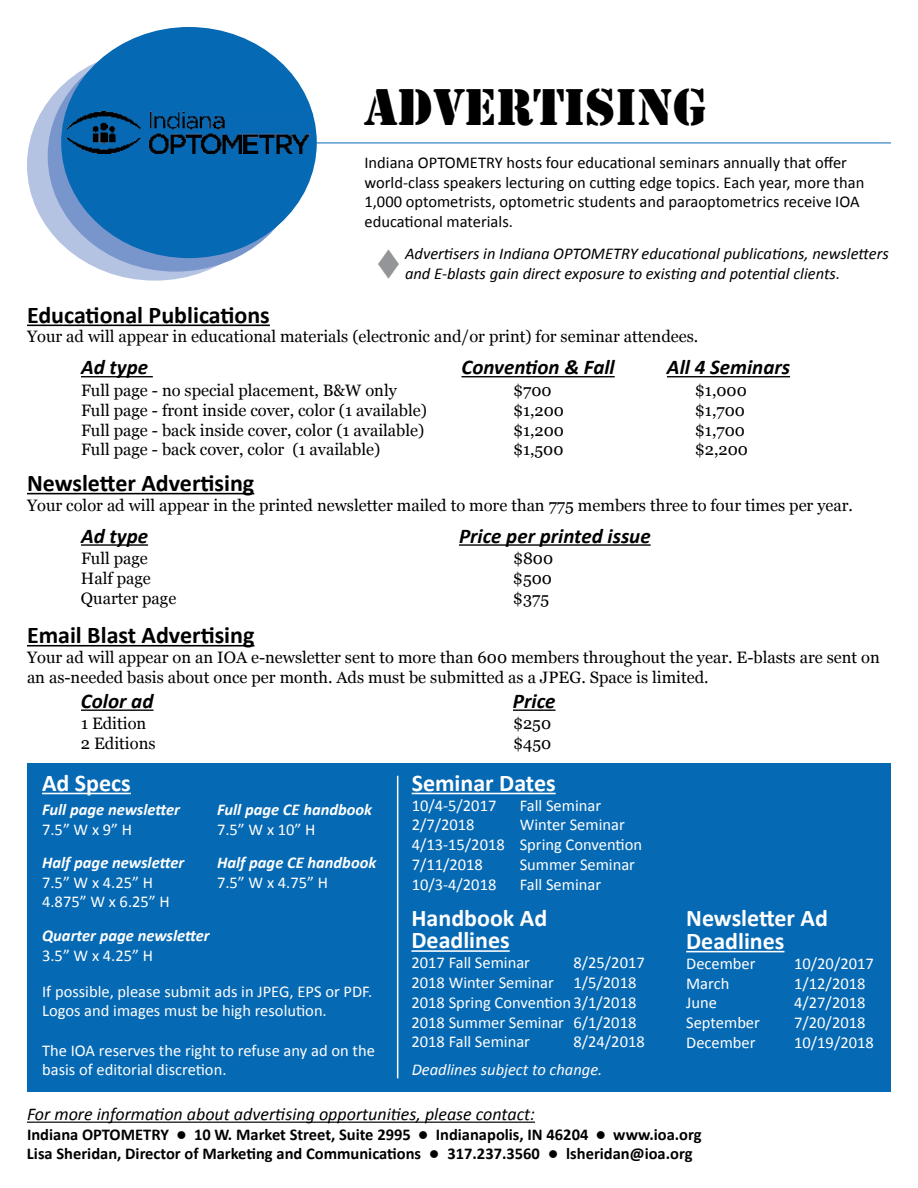
<style>
.page{position:relative;width:918px;height:1188px;background:#fff}
.page>*{position:absolute;margin:0;border:0;box-sizing:border-box;transform-origin:0 0}
.t1{font:48px "Stencil Std";color:#000}
.t2{font:700 24px "Calibri";color:#000}
.t3{font:700 24px/22.5px "Calibri";color:#fff}
.t4{font:italic 700 21px "Calibri";color:#000}
.t5{font:italic 18px "Calibri";color:#000}
.t6{font:16.5px/19.8px "Georgia";color:#000}
.t7{font:16.5px/19.8px "Calibri";color:#fff}
.t8{font:16.5px/19.5px "Calibri";color:#000}
.t9{font:700 16.5px/19.5px "Calibri";color:#000}
.t10{font:italic 16.5px "Calibri";color:#000}
.t11{font:italic 700 16.5px "Calibri";color:#fff}
.t12{font:italic 16.5px "Calibri";color:#fff}
.s1{color:#939598}
</style>
<div class="page">
<hr style="left:257px;top:143px;width:634px;height:1px;background:#0669b3">
<div style="left:27px;top:764px;width:864px;height:328px;background:#0669b3"></div>
<hr style="left:27px;top:325px;width:243px;height:1px;background:#000">
<hr style="left:81px;top:376px;width:72px;height:1px;background:#000">
<hr style="left:461px;top:376px;width:154px;height:1px;background:#000">
<hr style="left:667px;top:376px;width:123px;height:1px;background:#000">
<hr style="left:27px;top:493px;width:227px;height:1px;background:#000">
<hr style="left:81px;top:544px;width:67px;height:2px;background:#000">
<hr style="left:459px;top:544px;width:192px;height:2px;background:#000">
<hr style="left:27px;top:645px;width:227px;height:2px;background:#000">
<hr style="left:81px;top:710px;width:73px;height:1px;background:#000">
<hr style="left:513px;top:710px;width:43px;height:1px;background:#000">
<div style="left:27px;top:50px;width:256px;height:231px;background:#b5c3e3;border-radius:50%"></div>
<div style="left:48px;top:41px;width:255px;height:231px;background:#7895cc;border-radius:50%"></div>
<div style="left:61px;top:27px;width:256px;height:231px;background:#0669b3;border-radius:50%"></div>
<img style="left:67px;top:111px;width:242px;height:43px">
<hr style="left:27px;top:1122px;width:508px;height:1px;background:#000">
<hr style="left:412px;top:793px;width:144px;height:1px;background:#fff">
<hr style="left:686px;top:951px;width:98px;height:1px;background:#fff">
<hr style="left:411px;top:950px;width:99px;height:2px;background:#fff">
<hr style="left:42px;top:793px;width:89px;height:1px;background:#fff">
<hr style="left:397px;top:776px;width:1px;height:302px;background:#fff">
<h1 class="t1" style="left:364px;top:76px;width:344px">ADVERTISING</h1>
<p class="t8" style="left:364px;top:153px;width:501px">Indiana OPTOMETRY hosts four educational seminars annually that offer world-class speakers lecturing on cutting edge topics. Each year, more than 1,000 optometrists, optometric students and paraoptometrics receive IOA educational materials.</p>
<p class="t10" style="left:405px;top:243px;width:485px">Advertisers in Indiana OPTOMETRY educational publications, newsletters</p>
<p class="t10" style="left:375px;top:262px;width:466px"><span class="s1">▼</span> and E-blasts gain direct exposure to existing and potential clients.</p>
<h2 class="t2" style="left:27px;top:299px;width:244px">Educational Publications</h2>
<p class="t6" style="left:27px;top:327px;width:673px">Your ad will appear in educational materials (electronic and/or print) for seminar attendees.</p>
<p class="t4" style="left:81px;top:354px;width:69px">Ad type</p>
<p class="t4" style="left:461px;top:354px;width:155px">Convention &amp; Fall</p>
<p class="t4" style="left:667px;top:354px;width:125px">All 4 Seminars</p>
<p class="t6" style="left:81px;top:381px;width:317px">Full page - no special placement, B&amp;W only</p>
<p class="t6" style="left:513px;top:381px;width:40px">$700</p>
<p class="t6" style="left:695px;top:381px;width:54px">$1,000</p>
<p class="t6" style="left:81px;top:401px;width:347px">Full page - front inside cover, color (1 available)</p>
<p class="t6" style="left:513px;top:401px;width:53px">$1,200</p>
<p class="t6" style="left:695px;top:401px;width:52px">$1,700</p>
<p class="t6" style="left:81px;top:420px;width:345px">Full page - back inside cover, color (1 available)</p>
<p class="t6" style="left:513px;top:420px;width:53px">$1,200</p>
<p class="t6" style="left:695px;top:420px;width:52px">$1,700</p>
<p class="t6" style="left:81px;top:440px;width:301px">Full page - back cover, color (1 available)</p>
<p class="t6" style="left:513px;top:440px;width:52px">$1,500</p>
<p class="t6" style="left:695px;top:440px;width:55px">$2,200</p>
<h2 class="t2" style="left:27px;top:468px;width:229px">Newsletter Advertising</h2>
<p class="t6" style="left:27px;top:495px;width:828px">Your color ad will appear in the printed newsletter mailed to more than 775 members three to four times per year.</p>
<p class="t4" style="left:81px;top:522px;width:69px">Ad type</p>
<p class="t4" style="left:459px;top:522px;width:193px">Price per printed issue</p>
<p class="t6" style="left:81px;top:549px;width:68px">Full page</p>
<p class="t6" style="left:513px;top:549px;width:42px">$800</p>
<p class="t6" style="left:81px;top:569px;width:71px">Half page</p>
<p class="t6" style="left:513px;top:569px;width:41px">$500</p>
<p class="t6" style="left:81px;top:589px;width:97px">Quarter page</p>
<p class="t6" style="left:513px;top:589px;width:38px">$375</p>
<h2 class="t2" style="left:27px;top:620px;width:229px">Email Blast Advertising</h2>
<p class="t6" style="left:27px;top:648px;width:854px">Your ad will appear on an IOA e-newsletter sent to more than 600 members throughout the year. E-blasts are sent on an as-needed basis about once per month. Ads must be submitted as a JPEG. Space is limited.</p>
<p class="t4" style="left:81px;top:688px;width:74px">Color ad</p>
<p class="t4" style="left:513px;top:688px;width:44px">Price</p>
<p class="t6" style="left:81px;top:714px;width:67px">1 Edition</p>
<p class="t6" style="left:513px;top:714px;width:40px">$250</p>
<p class="t6" style="left:81px;top:734px;width:76px">2 Editions</p>
<p class="t6" style="left:513px;top:734px;width:40px">$450</p>
<h2 class="t3" style="left:42px;top:772px;width:90px">Ad Specs</h2>
<p class="t11" style="left:217px;top:799px;width:157px">Full page CE handbook</p>
<p class="t7" style="left:217px;top:819px;width:100px">7.5” W x 10” H</p>
<p class="t11" style="left:217px;top:852px;width:161px">Half page CE handbook</p>
<p class="t7" style="left:217px;top:872px;width:112px">7.5” W x 4.75” H</p>
<p class="t11" style="left:42px;top:799px;width:140px">Full page newsletter</p>
<p class="t7" style="left:42px;top:819px;width:92px">7.5” W x 9” H</p>
<p class="t11" style="left:42px;top:852px;width:144px">Half page newsletter</p>
<p class="t7" style="left:42px;top:872px;width:129px">7.5” W x 4.25” H<br>4.875” W x 6.25” H</p>
<p class="t11" style="left:42px;top:925px;width:169px">Quarter page newsletter</p>
<p class="t7" style="left:42px;top:945px;width:112px">3.5” W x 4.25” H</p>
<p class="t7" style="left:42px;top:982px;width:332px">If possible, please submit ads in JPEG, EPS or PDF.<br>Logos and images must be high resolution.</p>
<p class="t7" style="left:42px;top:1040px;width:334px">The IOA reserves the right to refuse any ad on the basis of editorial discretion.</p>
<h2 class="t3" style="left:412px;top:772px;width:145px">Seminar Dates</h2>
<p class="t7" style="left:412px;top:795px;width:86px">10/4-5/2017</p>
<p class="t7" style="left:520px;top:795px;width:83px">Fall Seminar</p>
<p class="t7" style="left:412px;top:815px;width:64px">2/7/2018</p>
<p class="t7" style="left:412px;top:815px;width:232px;text-indent:108px">Winter Seminar<br>4/13-15/2018 Spring Convention<br>7/11/2018</p>
<p class="t7" style="left:520px;top:855px;width:117px">Summer Seminar</p>
<p class="t7" style="left:412px;top:874px;width:86px">10/3-4/2018</p>
<p class="t7" style="left:520px;top:874px;width:83px">Fall Seminar</p>
<h2 class="t3" style="left:411px;top:907px;width:137px">Handbook Ad<br>Deadlines</h2>
<p class="t7" style="left:411px;top:953px;width:120px">2017 Fall Seminar</p>
<p class="t7" style="left:411px;top:953px;width:235px;text-indent:162px">8/25/2017<br>2018 Winter Seminar 1/5/2018<br>2018 Spring Convention 3/1/2018<br>2018 Summer Seminar 6/1/2018<br>2018 Fall Seminar</p>
<p class="t7" style="left:573px;top:1032px;width:73px">8/24/2018</p>
<p class="t12" style="left:412px;top:1058px;width:192px">Deadlines subject to change.</p>
<h2 class="t3" style="left:686px;top:907px;width:143px">Newsletter Ad<br>Deadlines</h2>
<p class="t7" style="left:686px;top:953px;width:71px">December</p>
<p class="t7" style="left:794px;top:953px;width:81px">10/20/2017</p>
<p class="t7" style="left:686px;top:973px;width:45px">March</p>
<p class="t7" style="left:794px;top:973px;width:73px">1/12/2018</p>
<p class="t7" style="left:686px;top:993px;width:32px">June</p>
<p class="t7" style="left:794px;top:993px;width:73px">4/27/2018</p>
<p class="t7" style="left:686px;top:1013px;width:75px">September</p>
<p class="t7" style="left:794px;top:1013px;width:73px">7/20/2018</p>
<p class="t7" style="left:686px;top:1033px;width:71px">December</p>
<p class="t7" style="left:794px;top:1033px;width:81px">10/19/2018</p>
<p class="t5" style="left:27px;top:1102px;width:510px">For more information about advertising opportunities, please contact:</p>
<p class="t9" style="left:27px;top:1124px;width:676px">Indiana OPTOMETRY ● 10 W. Market Street, Suite 2995 ● Indianapolis, IN 46204 ● www.ioa.org<br>Lisa Sheridan, Director of Marketing and Communications ● 317.237.3560 ● lsheridan@ioa.org</p>
</div>
